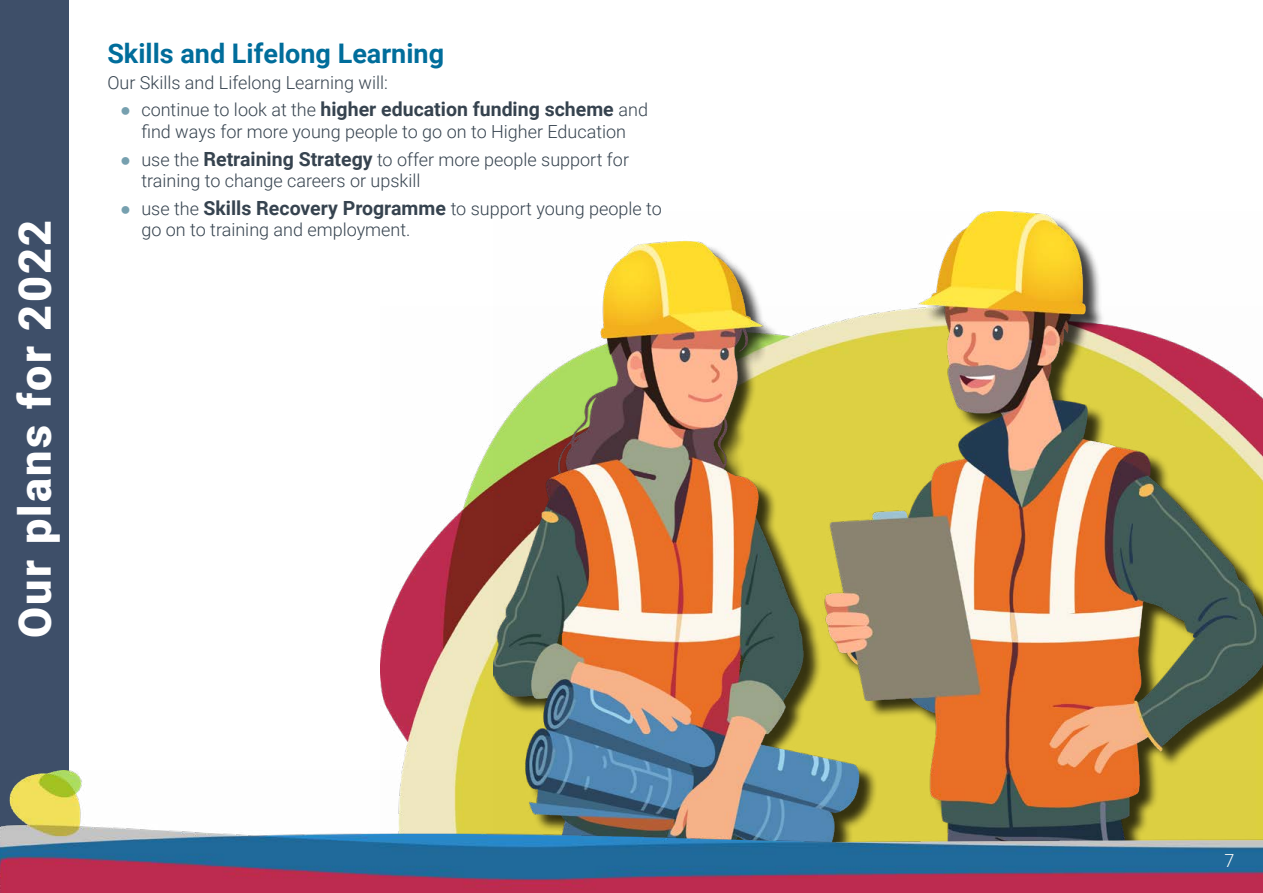
<style>
.page{position:relative;width:1263px;height:893px;background:#fff}
.page>*{position:absolute;margin:0;border:0;box-sizing:border-box;transform-origin:0 0}
.Heading{font:900 45px "Roboto";letter-spacing:.05em;color:#fff}
.t1{font:700 27px "Roboto";color:#006d9b}
.List{font:700 19.5px "Roboto";color:#36434f}
.List-2{font:300 18px/21.6px "Roboto";color:#36434f}
.t2{font:300 18px "Roboto";color:#fcfbf8}
.s1{font-family:"Arial";font-size:18px;color:#76a0af}
.s2{font-weight:300;font-size:18px}
.s3{font-family:"Arial";font-weight:700;color:#76a0af}
.s4{font-weight:700;font-size:19.5px}
</style>
<div class="page">
<img style="left:381px;top:439px;width:112px;height:331px">
<img style="left:493px;top:212px;width:770px;height:558px">
<div style="left:0;top:0;width:68px;height:893px;background:#3e4f69"></div>
<img style="left:0;top:770px;width:1263px;height:123px">
<h2 class="Heading" style="left:3px;top:638px;width:420px;rotate:-90deg">Our plans for 2022</h2>
<p class="t1" style="left:107px;top:34px;width:338px">Skills and Lifelong Learning</p>
<p class="List-2" style="left:107px;top:71px;width:282px">Our Skills and Lifelong Learning will:</p>
<p class="List" style="left:120px;top:96px;width:529px"><span class="s1">●</span> <span class="s2">continue to look at the</span> higher education funding scheme <span class="s2">and</span></p>
<p class="List-2" style="left:141px;top:120px;width:486px">find ways for more young people to go on to Higher Education</p>
<p class="List-2" style="left:141px;top:148px;width:489px;text-indent:-21px"><span class="s3">●</span> use the <span class="s4">Retraining Strategy</span> to offer more people support for training to change careers or upskill</p>
<p class="List-2" style="left:141px;top:197px;width:522px;text-indent:-21px"><span class="s3">●</span> use the <span class="s4">Skills Recovery Programme</span> to support young people to go on to training and employment.</p>
<p class="t2" style="left:1224px;top:848px;width:11px">7</p>
</div>
